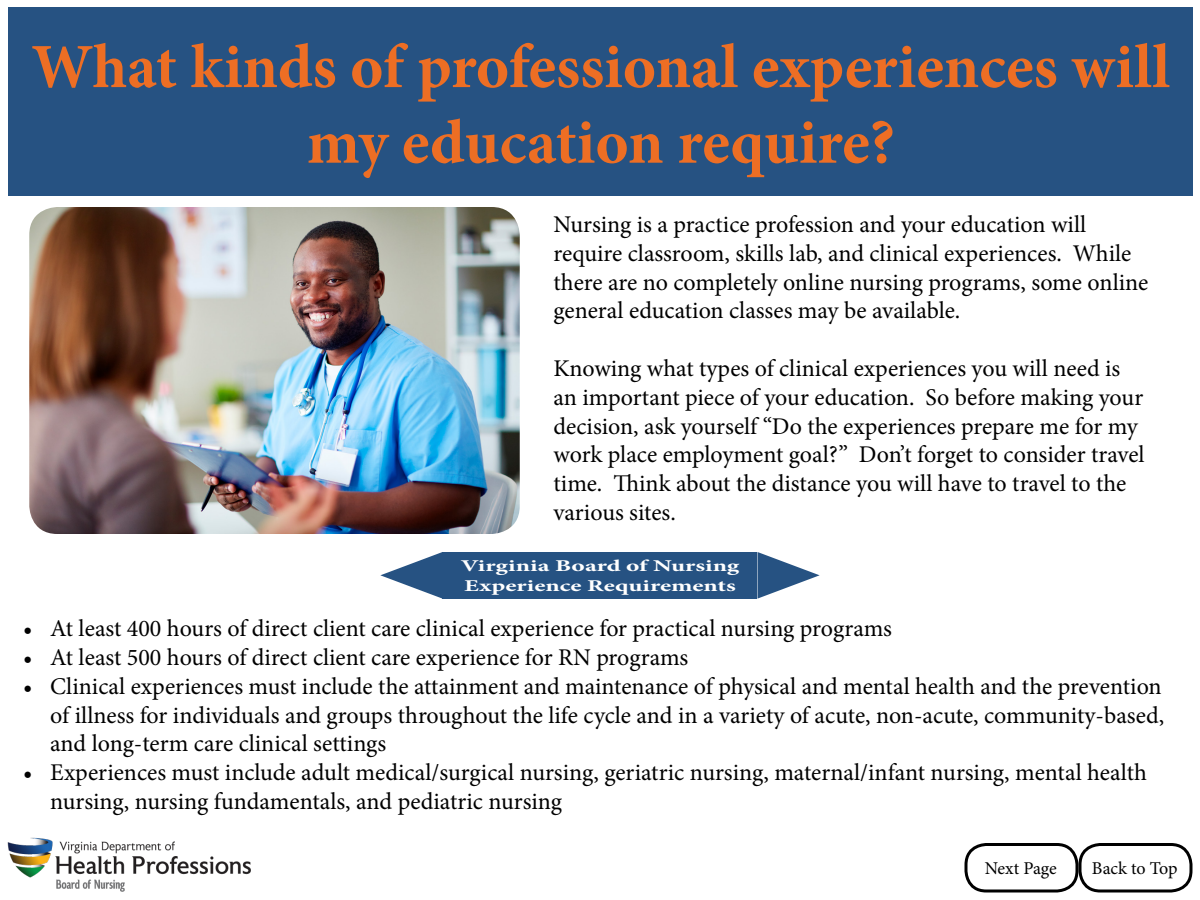
<style>
.page{position:relative;width:1200px;height:900px;background:#fff}
.page>*{position:absolute;margin:0;border:0;box-sizing:border-box;transform-origin:0 0}
.t1{font:700 63px/75.6px "Minion Pro";color:#ed6e24;text-align:center}
.t2{font:24px/28.8px "Minion Pro";color:#000}
.t3{font:18px "Minion Pro";letter-spacing:-.005em;color:#000}
.t4{font:700 16.5px/19.8px "Minion Pro";color:#fff;scale:1.54 1}
</style>
<div class="page">
<div style="left:8px;top:8px;width:1185px;height:188px;background:#265282"></div>
<img style="left:29px;top:207px;width:491px;height:327px">
<svg style="left:757px;top:552px;width:63px;height:47px"></svg>
<svg style="left:380px;top:552px;width:63px;height:47px"></svg>
<div style="left:443px;top:552px;width:314px;height:47px;background:#265282"></div>
<div style="left:1078px;top:843px;width:114px;height:49px;border:3px solid #000;border-radius:20px"></div>
<div style="left:964px;top:843px;width:114px;height:49px;border:3px solid #000;border-radius:20px"></div>
<img style="left:8px;top:837px;width:243px;height:55px">
<h1 class="t1" style="left:31px;top:28px;width:1140px">What kinds of professional experiences will my education require?</h1>
<p class="t2" style="left:554px;top:210px;width:596px">Nursing is a practice profession and your education will require classroom, skills lab, and clinical experiences. While there are no completely online nursing programs, some online general education classes may be available.</p>
<p class="t2" style="left:554px;top:354px;width:593px">Knowing what types of clinical experiences you will need is an important piece of your education. So before making your decision, ask yourself “Do the experiences prepare me for my work place employment goal?” Don’t forget to consider travel time. Think about the distance you will have to travel to the various sites.</p>
<p class="t4" style="left:461px;top:555px;width:182px">Virginia Board of Nursing<br>Experience Requirements</p>
<p class="t2" style="left:23px;top:614px;width:870px">• At least 400 hours of direct client care clinical experience for practical nursing programs</p>
<p class="t2" style="left:23px;top:643px;width:667px">• At least 500 hours of direct client care experience for RN programs</p>
<p class="t2" style="left:50px;top:672px;width:1115px;text-align:justify;text-indent:-27px">• Clinical experiences must include the attainment and maintenance of physical and mental health and the prevention of illness for individuals and groups throughout the life cycle and in a variety of acute, non-acute, community-based, and long-term care clinical settings</p>
<p class="t2" style="left:50px;top:758px;width:1098px;text-indent:-27px">• Experiences must include adult medical/surgical nursing, geriatric nursing, maternal/infant nursing, mental health nursing, nursing fundamentals, and pediatric nursing</p>
<p class="t3" style="left:985px;top:856px;width:74px">Next Page</p>
<p class="t3" style="left:1092px;top:856px;width:87px">Back to Top</p>
</div>
